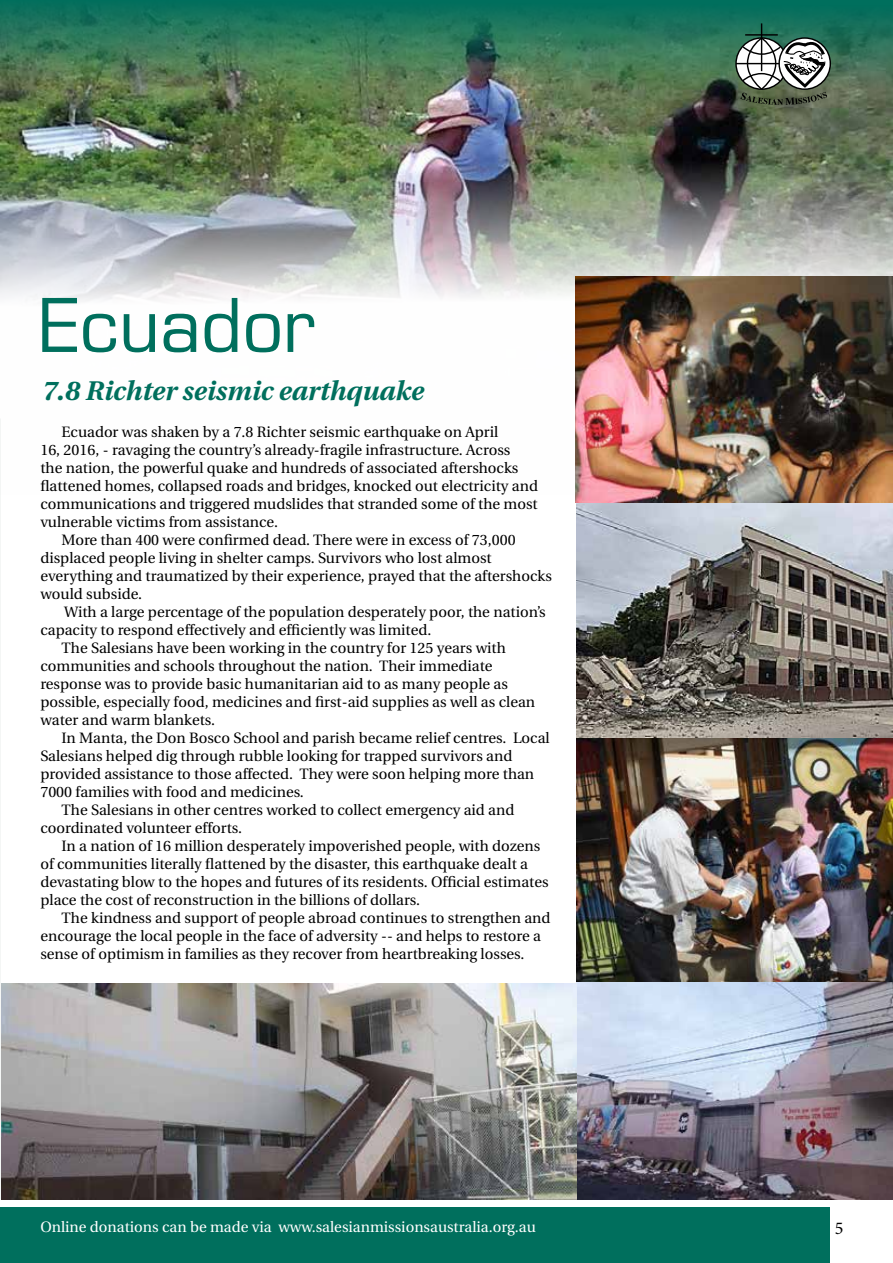
<style>
.page{position:relative;width:893px;height:1263px;background:#fff}
.page>*{position:absolute;margin:0;border:0;box-sizing:border-box;transform-origin:0 0}
.t1{font:72px "Eurostile";color:#006f5d}
.t2{font:italic 700 27px "Utopia";color:#006f5d}
.t3{font:18px "Minion Pro";color:#000}
.t4{font:15px/18px "Utopia";color:#000}
.t5{font:15px "Utopia";color:#fff}
</style>
<div class="page">
<img style="left:0;top:102px;width:893px;height:392px">
<img style="left:0;top:0;width:893px;height:102px">
<div style="left:0;top:1208px;width:829px;height:55px;background:#006f5d"></div>
<svg style="left:736px;top:38px;width:51px;height:51px"></svg>
<hr style="left:761px;top:23px;width:1px;height:48px;background:#000">
<hr style="left:745px;top:34px;width:33px;height:2px;background:#000">
<hr style="left:736px;top:63px;width:43px;height:1px;background:#000">
<svg style="left:740px;top:37px;width:87px;height:68px"></svg>
<img style="left:576px;top:736px;width:317px;height:463px">
<img style="left:577px;top:502px;width:316px;height:236px">
<img style="left:575px;top:276px;width:318px;height:226px">
<img style="left:1px;top:983px;width:575px;height:216px">
<h1 class="t1" style="left:39px;top:282px;width:277px">Ecuador</h1>
<h2 class="t2" style="left:42px;top:375px;width:383px">7.8 Richter seismic earthquake</h2>
<p class="t4" style="left:40px;top:424px;width:499px;text-indent:21px">Ecuador was shaken by a 7.8 Richter seismic earthquake on April<br>16, 2016, - ravaging the country’s already-fragile infrastructure. Across<br>the nation, the powerful quake and hundreds of associated aftershocks flattened homes, collapsed roads and bridges, knocked out electricity and communications and triggered mudslides that stranded some of the most vulnerable victims from assistance.</p>
<p class="t4" style="left:40px;top:532px;width:513px;text-indent:21px">More than 400 were confirmed dead. There were in excess of 73,000 displaced people living in shelter camps. Survivors who lost almost everything and traumatized by their experience, prayed that the aftershocks would subside.</p>
<p class="t4" style="left:64px;top:604px;width:483px">With a large percentage of the population desperately poor, the nation’s</p>
<p class="t4" style="left:40px;top:622px;width:392px">capacity to respond effectively and efficiently was limited.</p>
<p class="t4" style="left:62px;top:640px;width:446px">The Salesians have been working in the country for 125 years with</p>
<p class="t4" style="left:40px;top:658px;width:454px">communities and schools throughout the nation. Their immediate</p>
<p class="t4" style="left:40px;top:676px;width:469px">response was to provide basic humanitarian aid to as many people as</p>
<p class="t4" style="left:40px;top:694px;width:496px">possible, especially food, medicines and first-aid supplies as well as clean</p>
<p class="t4" style="left:40px;top:712px;width:176px">water and warm blankets.</p>
<p class="t4" style="left:62px;top:730px;width:490px">In Manta, the Don Bosco School and parish became relief centres. Local</p>
<p class="t4" style="left:40px;top:748px;width:473px">Salesians helped dig through rubble looking for trapped survivors and</p>
<p class="t4" style="left:40px;top:766px;width:495px">provided assistance to those affected. They were soon helping more than</p>
<p class="t4" style="left:40px;top:784px;width:265px">7000 families with food and medicines.</p>
<p class="t4" style="left:62px;top:802px;width:454px">The Salesians in other centres worked to collect emergency aid and</p>
<p class="t4" style="left:40px;top:820px;width:203px">coordinated volunteer efforts.</p>
<p class="t4" style="left:62px;top:838px;width:480px">In a nation of 16 million desperately impoverished people, with dozens</p>
<p class="t4" style="left:40px;top:856px;width:489px">of communities literally flattened by the disaster, this earthquake dealt a</p>
<p class="t4" style="left:40px;top:874px;width:510px">devastating blow to the hopes and futures of its residents. Official estimates</p>
<p class="t4" style="left:40px;top:892px;width:381px">place the cost of reconstruction in the billions of dollars.</p>
<p class="t4" style="left:62px;top:910px;width:490px">The kindness and support of people abroad continues to strengthen and</p>
<p class="t4" style="left:40px;top:928px;width:502px">encourage the local people in the face of adversity -- and helps to restore a</p>
<p class="t4" style="left:40px;top:946px;width:486px">sense of optimism in families as they recover from heartbreaking losses.</p>
<p class="t5" style="left:40px;top:1218px;width:497px">Online donations can be made via www.salesianmissionsaustralia.org.au</p>
<p class="t3" style="left:835px;top:1216px;width:10px">5</p>
</div>
